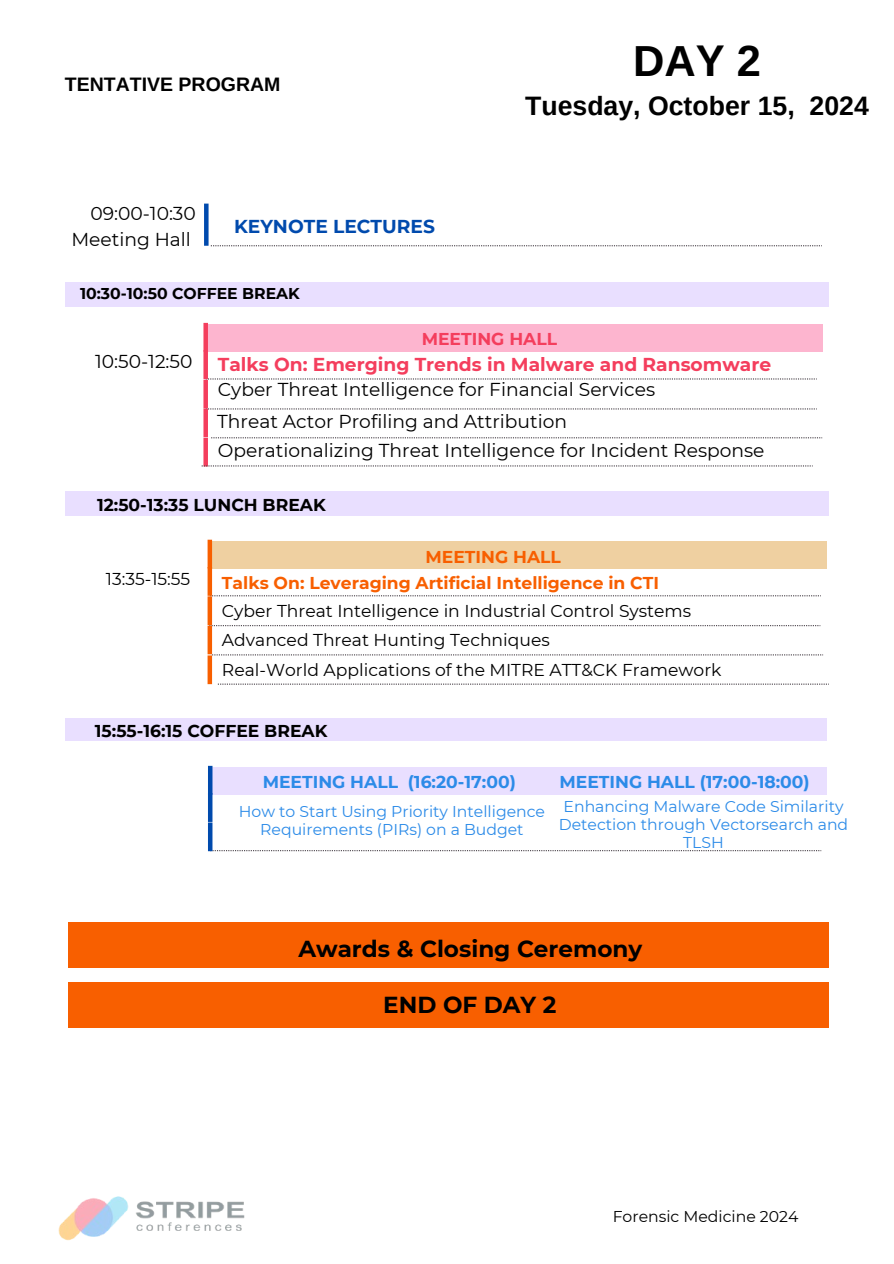
<style>
.page{position:relative;width:894px;height:1264px;background:#fff}
.page>*{position:absolute;margin:0;border:0;box-sizing:border-box;transform-origin:0 0}
.t1{font:700 43.35px "Arimo";color:#000}
.t2{font:700 26.7px "Arimo";color:#000}
.t3{font:700 23.1px "Montserrat";color:#000}
.t4{font:700 19.5px "Arimo";color:#000}
.t5{font:18.6px/25.8px "Montserrat";color:#000;text-align:right}
.t6{font:700 18.6px "Montserrat";color:#f43e5d}
.t7{font:700 18.6px "Montserrat";color:#004aad}
.t8{font:17.1px/29.5px "Montserrat";color:#000}
.t9{font:700 17.1px "Montserrat";color:#f85f00}
.t10{font:700 17.1px "Montserrat";color:#2c8be8}
.t11{font:700 17.1px "Montserrat";color:#000}
.t12{font:700 17.1px "Montserrat";color:#f43e5d}
.t13{font:15.6px/18px "Montserrat";color:#2c8be8;text-align:center}
.t14{font:700 15.6px "Montserrat";color:#000}
.t15{font:15.6px "Montserrat";color:#000}
</style>
<div class="page">
<div style="left:66px;top:282px;width:762px;height:25px;background:#e9dfff"></div>
<svg style="left:211px;top:245px;width:609px;height:1px"></svg>
<svg style="left:204px;top:203px;width:4px;height:43px"></svg>
<div style="left:208px;top:324px;width:614px;height:27px;background:#fdb5cf"></div>
<div style="left:203px;top:323px;width:5px;height:28px;background:#f43e5d"></div>
<svg style="left:208px;top:378px;width:607px;height:1px"></svg>
<div style="left:203px;top:350px;width:5px;height:29px;background:#f43e5d"></div>
<div style="left:203px;top:379px;width:5px;height:29px;background:#f43e5d"></div>
<svg style="left:208px;top:408px;width:607px;height:1px"></svg>
<div style="left:66px;top:491px;width:762px;height:25px;background:#e9dfff"></div>
<div style="left:65px;top:717px;width:761px;height:23px;background:#e9dfff"></div>
<div style="left:212px;top:767px;width:615px;height:27px;background:#e9dfff"></div>
<hr style="left:208px;top:765px;width:4px;height:29px;background:#004aad">
<svg style="left:212px;top:850px;width:609px;height:1px"></svg>
<hr style="left:208px;top:793px;width:4px;height:29px;background:#004aad">
<hr style="left:208px;top:822px;width:4px;height:29px;background:#004aad">
<div style="left:212px;top:541px;width:614px;height:27px;background:#efd0a1"></div>
<div style="left:207px;top:539px;width:5px;height:29px;background:#f85f00"></div>
<svg style="left:212px;top:595px;width:607px;height:1px"></svg>
<div style="left:207px;top:567px;width:5px;height:29px;background:#f85f00"></div>
<div style="left:207px;top:596px;width:5px;height:29px;background:#f85f00"></div>
<svg style="left:212px;top:625px;width:608px;height:1px"></svg>
<div style="left:207px;top:625px;width:5px;height:29px;background:#f85f00"></div>
<svg style="left:212px;top:654px;width:610px;height:1px"></svg>
<div style="left:207px;top:655px;width:5px;height:29px;background:#f85f00"></div>
<svg style="left:218px;top:683px;width:609px;height:1px"></svg>
<img style="left:58px;top:1196px;width:187px;height:45px">
<div style="left:203px;top:408px;width:5px;height:29px;background:#f43e5d"></div>
<svg style="left:211px;top:437px;width:611px;height:1px"></svg>
<div style="left:203px;top:438px;width:5px;height:28px;background:#f43e5d"></div>
<svg style="left:201px;top:465px;width:610px;height:1px"></svg>
<div style="left:68px;top:981px;width:760px;height:46px;background:#f85f00"></div>
<div style="left:68px;top:922px;width:760px;height:45px;background:#f85f00"></div>
<p class="t4" style="left:65px;top:73px;width:217px">TENTATIVE PROGRAM</p>
<p class="t5" style="left:71px;top:201px;width:126px">09:00-10:30<br>Meeting Hall</p>
<p class="t7" style="left:234px;top:215px;width:202px">KEYNOTE LECTURES</p>
<p class="t14" style="left:80px;top:284px;width:221px">10:30-10:50 COFFEE BREAK</p>
<h1 class="t1" style="left:633px;top:37px;width:129px">DAY 2</h1>
<h2 class="t2" style="left:525px;top:90px;width:345px">Tuesday, October 15, 2024</h2>
<p class="t12" style="left:421px;top:328px;width:137px">MEETING HALL</p>
<p class="t5" style="left:95px;top:348px;width:99px">10:50-12:50</p>
<p class="t6" style="left:218px;top:352px;width:554px">Talks On: Emerging Trends in Malware and Ransomware</p>
<p class="t5" style="left:218px;top:377px;width:438px">Cyber Threat Intelligence for Financial Services</p>
<p class="t5" style="left:217px;top:407px;width:548px;line-height:29px;text-align:left">Threat Actor Profiling and Attribution<br>Operationalizing Threat Intelligence for Incident Response</p>
<p class="t11" style="left:97px;top:494px;width:230px">12:50-13:35 LUNCH BREAK</p>
<p class="t9" style="left:425px;top:546px;width:137px">MEETING HALL</p>
<p class="t8" style="left:106px;top:564px;width:86px">13:35-15:55</p>
<p class="t9" style="left:222px;top:572px;width:438px">Talks On: Leveraging Artificial Intelligence in CTI</p>
<p class="t8" style="left:222px;top:596px;width:501px">Cyber Threat Intelligence in Industrial Control Systems<br>Advanced Threat Hunting Techniques<br>Real-World Applications of the MITRE ATT&amp;CK Framework</p>
<p class="t11" style="left:95px;top:720px;width:234px">15:55-16:15 COFFEE BREAK</p>
<p class="t10" style="left:262px;top:771px;width:255px">MEETING HALL (16:20-17:00)</p>
<p class="t13" style="left:239px;top:802px;width:307px">How to Start Using Priority Intelligence<br>Requirements (PIRs) on a Budget</p>
<p class="t10" style="left:559px;top:771px;width:252px">MEETING HALL (17:00-18:00)</p>
<p class="t13" style="left:558px;top:797px;width:291px">Enhancing Malware Code Similarity<br>Detection through Vectorsearch and<br>TLSH</p>
<p class="t3" style="left:298px;top:934px;width:345px">Awards &amp; Closing Ceremony</p>
<p class="t3" style="left:383px;top:990px;width:175px">END OF DAY 2</p>
<p class="t15" style="left:612px;top:1206px;width:187px">Forensic Medicine 2024</p>
</div>
